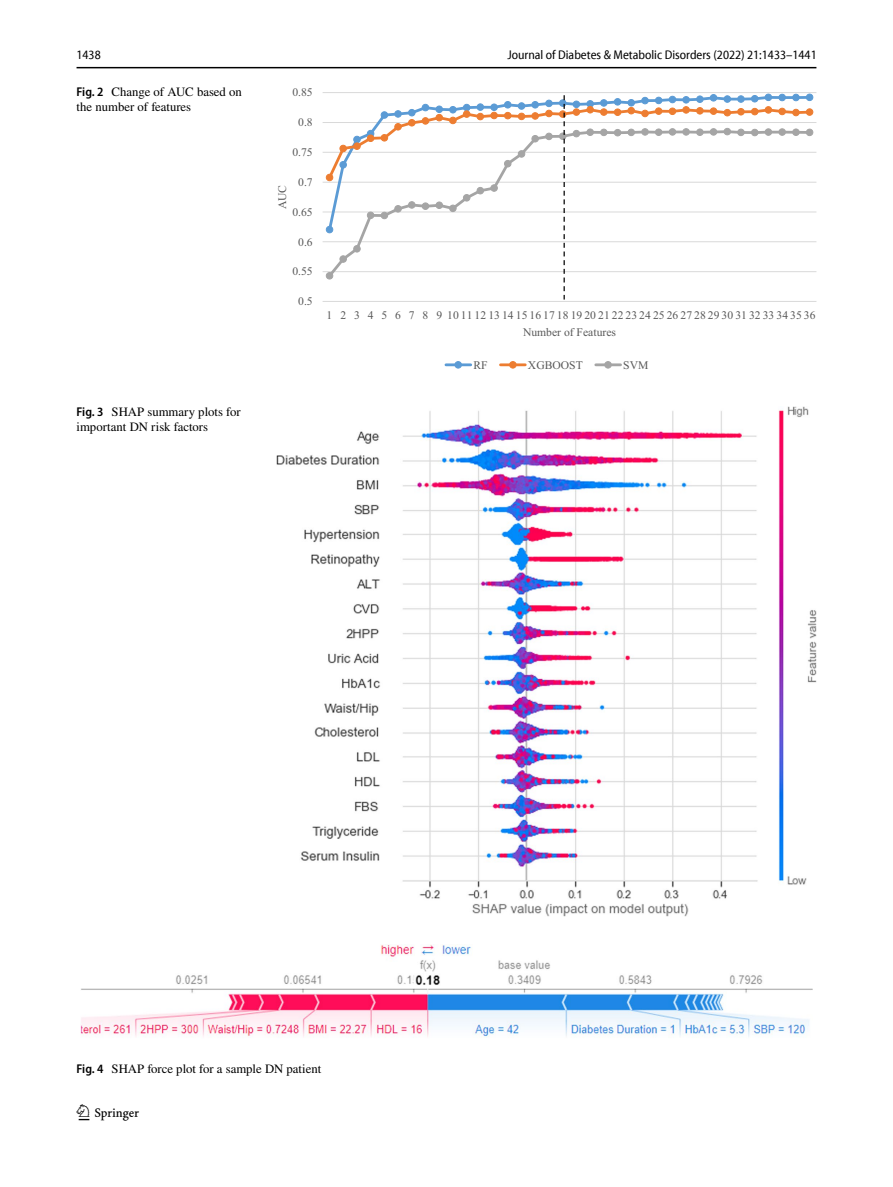
<style>
.page{position:relative;width:893px;height:1187px;background:#fff}
.page>*{position:absolute;margin:0;border:0;box-sizing:border-box;transform-origin:0 0}
.t1{font:22.5px "Springnew Regular 2";color:#000}
.t2{font:12.75px/15px "STIX";color:#000}
.t3{font:semi-condensed 12.75px "Myriad Pro Unic";color:#000}
.t4{font:11.55px "Times New Roman PSMT2";letter-spacing:.005em;color:#595959}
.s1{font-family:"Myriad Pro";font-weight:600;font-stretch:semi-condensed}
</style>
<div class="page">
<hr style="left:77px;top:67px;width:739px;height:1px;background:#000">
<hr style="left:323px;top:271px;width:493px;height:1px;background:#d9d9d9">
<hr style="left:323px;top:241px;width:493px;height:1px;background:#d9d9d9">
<hr style="left:323px;top:211px;width:493px;height:1px;background:#d9d9d9">
<hr style="left:323px;top:182px;width:493px;height:1px;background:#d9d9d9">
<hr style="left:323px;top:152px;width:493px;height:1px;background:#d9d9d9">
<hr style="left:323px;top:122px;width:493px;height:1px;background:#d9d9d9">
<hr style="left:323px;top:92px;width:493px;height:1px;background:#d9d9d9">
<hr style="left:323px;top:301px;width:493px;height:1px;background:#d9d9d9">
<div style="left:710px;top:94px;width:7px;height:7px;border:1px solid #5b9bd5;border-radius:50%"></div>
<div style="left:765px;top:94px;width:7px;height:7px;border:1px solid #5b9bd5;border-radius:50%"></div>
<div style="left:778px;top:94px;width:8px;height:7px;border:1px solid #5b9bd5;border-radius:50%"></div>
<div style="left:792px;top:94px;width:8px;height:7px;border:1px solid #5b9bd5;border-radius:50%"></div>
<div style="left:806px;top:94px;width:7px;height:7px;border:1px solid #5b9bd5;border-radius:50%"></div>
<div style="left:806px;top:108px;width:7px;height:8px;border:1px solid #ed7d31;border-radius:50%"></div>
<div style="left:806px;top:129px;width:7px;height:7px;border:1px solid #a5a5a5;border-radius:50%"></div>
<hr style="left:446px;top:363px;width:25px;height:3px;background:#5b9bd5">
<div style="left:454px;top:361px;width:8px;height:7px;border:1px solid #5b9bd5;border-radius:50%"></div>
<hr style="left:500px;top:363px;width:25px;height:3px;background:#ed7d31">
<div style="left:509px;top:361px;width:8px;height:7px;border:1px solid #ed7d31;border-radius:50%"></div>
<hr style="left:596px;top:363px;width:25px;height:3px;background:#a5a5a5">
<div style="left:604px;top:361px;width:8px;height:7px;border:1px solid #a5a5a5;border-radius:50%"></div>
<svg style="left:326px;top:95px;width:486px;height:204px"></svg>
<img style="left:276px;top:406px;width:540px;height:509px">
<img style="left:81px;top:944px;width:731px;height:93px">
<p class="t3" style="left:76px;top:50px;width:26px">1438</p>
<p class="t3" style="left:507px;top:50px;width:311px">Journal of Diabetes &amp; Metabolic Disorders (2022) 21:1433–1441</p>
<p class="t2" style="left:77px;top:85px;width:167px"><span class="s1">Fig. 2</span> Change of AUC based on the number of features</p>
<p class="t2" style="left:77px;top:405px;width:166px"><span class="s1">Fig. 3</span> SHAP summary plots for important DN risk factors</p>
<p class="t4" style="left:292px;top:86px;width:22px">0.85</p>
<p class="t4" style="left:298px;top:115px;width:16px">0.8</p>
<p class="t4" style="left:292px;top:145px;width:22px">0.75</p>
<p class="t4" style="left:298px;top:175px;width:16px">0.7</p>
<p class="t4" style="left:275px;top:209px;width:26px;rotate:-90deg">AUC</p>
<p class="t4" style="left:292px;top:205px;width:22px">0.65</p>
<p class="t4" style="left:298px;top:235px;width:16px">0.6</p>
<p class="t4" style="left:292px;top:264px;width:22px">0.55</p>
<p class="t4" style="left:298px;top:294px;width:16px">0.5</p>
<p class="t4" style="left:327px;top:308px;width:490px">1 2 3 4 5 6 7 8 9 101112131415161718192021222324252627282930313233343536</p>
<p class="t4" style="left:523px;top:325px;width:95px">Number of Features</p>
<p class="t4" style="left:473px;top:358px;width:16px">RF</p>
<p class="t4" style="left:528px;top:358px;width:56px">XGBOOST</p>
<p class="t4" style="left:623px;top:358px;width:27px">SVM</p>
<p class="t2" style="left:77px;top:1062px;width:246px"><span class="s1">Fig. 4</span> SHAP force plot for a sample DN patient</p>
<h1 class="t1" style="left:79px;top:1104px;width:62px">1 3</h1>
</div>
